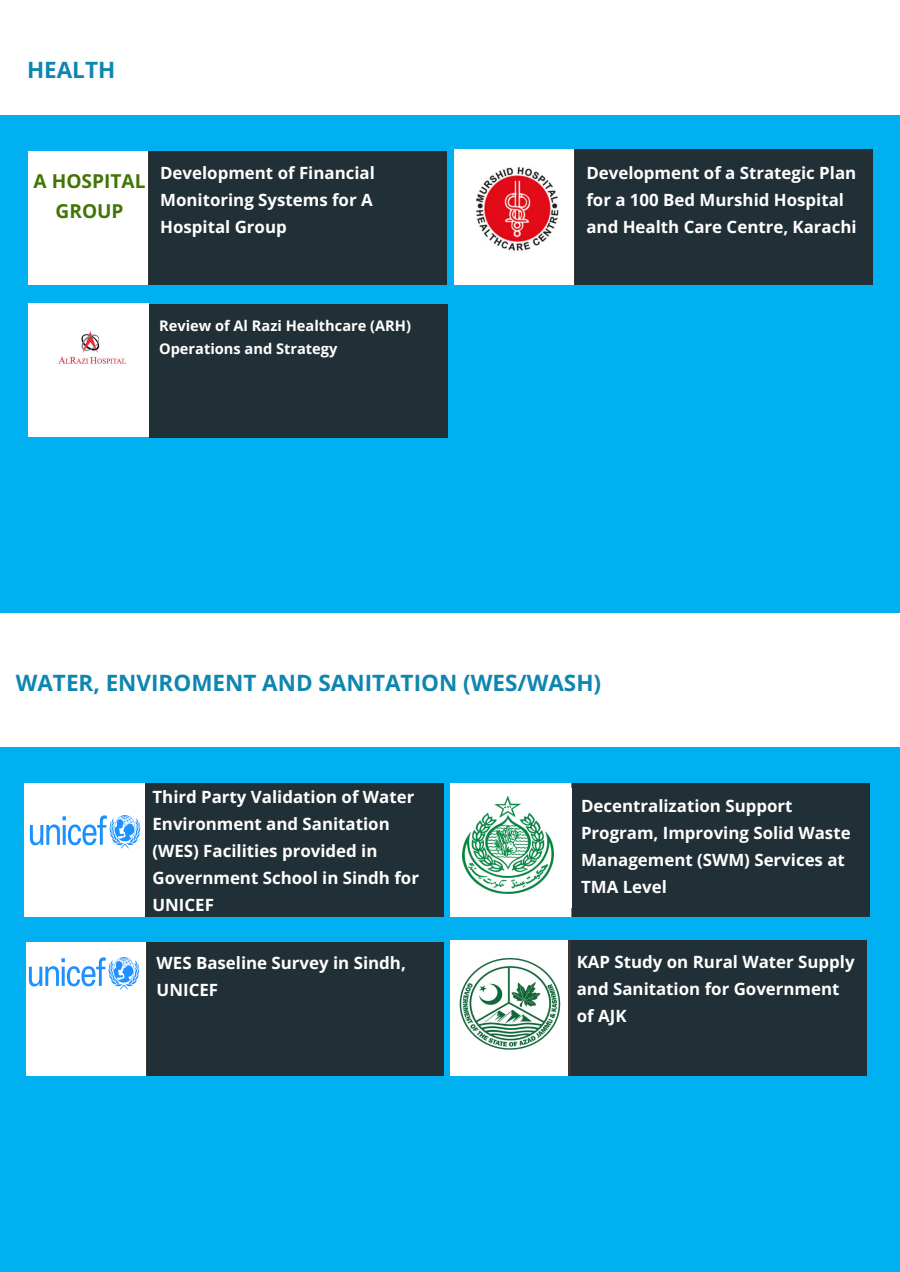
<style>
.page{position:relative;width:900px;height:1272px;background:#fff}
.page>*{position:absolute;margin:0;border:0;box-sizing:border-box;transform-origin:0 0}
.t1{font:700 22.5px "Open Sans";color:#0e86af}
.t2{font:700 19.1px/30.4px "Open Sans";color:#417505;text-align:center}
.t3{font:700 16.9px/27px "Open Sans";color:#fff}
.t4{font:700 14.6px/23.6px "Open Sans";color:#fff}
</style>
<div class="page">
<div style="left:0;top:115px;width:900px;height:1157px;background:#00b0f0"></div>
<div style="left:28px;top:151px;width:121px;height:134px;background:#fff"></div>
<div style="left:149px;top:151px;width:298px;height:134px;background:#213036"></div>
<div style="left:454px;top:150px;width:121px;height:135px;background:#fff"></div>
<div style="left:575px;top:150px;width:298px;height:135px;background:#213036"></div>
<img style="left:476px;top:167px;width:83px;height:84px">
<div style="left:28px;top:303px;width:121px;height:134px;background:#fff"></div>
<div style="left:150px;top:304px;width:298px;height:134px;background:#213036"></div>
<img style="left:58px;top:331px;width:68px;height:34px">
<div style="left:0;top:613px;width:900px;height:134px;background:#fff"></div>
<div style="left:25px;top:783px;width:120px;height:134px;background:#fff"></div>
<div style="left:145px;top:783px;width:298px;height:134px;background:#213036"></div>
<div style="left:450px;top:783px;width:120px;height:134px;background:#fff"></div>
<div style="left:573px;top:783px;width:297px;height:134px;background:#213036"></div>
<div style="left:26px;top:942px;width:120px;height:134px;background:#fff"></div>
<div style="left:146px;top:942px;width:297px;height:134px;background:#213036"></div>
<div style="left:450px;top:940px;width:120px;height:136px;background:#fff"></div>
<div style="left:568px;top:941px;width:298px;height:135px;background:#213036"></div>
<div style="left:450px;top:789px;width:121px;height:119px;background:#fff"></div>
<img style="left:29px;top:816px;width:112px;height:32px">
<img style="left:28px;top:957px;width:112px;height:33px">
<img style="left:462px;top:796px;width:92px;height:97px">
<img style="left:459px;top:958px;width:101px;height:92px">
<h1 class="t1" style="left:27px;top:54px;width:90px">HEALTH</h1>
<p class="t2" style="left:34px;top:165px;width:113px">A HOSPITAL<br>GROUP</p>
<p class="t3" style="left:160px;top:159px;width:216px">Development of Financial<br>Monitoring Systems for A<br>Hospital Group</p>
<p class="t4" style="left:159px;top:313px;width:253px">Review of Al Razi Healthcare (ARH)<br>Operations and Strategy</p>
<p class="t3" style="left:586px;top:159px;width:272px">Development of a Strategic Plan for a 100 Bed Murshid Hospital and Health Care Centre, Karachi</p>
<h1 class="t1" style="left:16px;top:667px;width:587px">WATER, ENVIROMENT AND SANITATION (WES/WASH)</h1>
<p class="t3" style="left:153px;top:783px;width:268px">Third Party Validation of Water<br>Environment and Sanitation (WES) Facilities provided in<br>Government School in Sindh for<br>UNICEF</p>
<p class="t3" style="left:157px;top:949px;width:251px">WES Baseline Survey in Sindh,<br>UNICEF</p>
<p class="t3" style="left:581px;top:792px;width:271px">Decentralization Support<br>Program, Improving Solid Waste<br>Management (SWM) Services at<br>TMA Level</p>
<p class="t3" style="left:577px;top:947px;width:279px">KAP Study on Rural Water Supply and Sanitation for Government of AJK</p>
</div>
